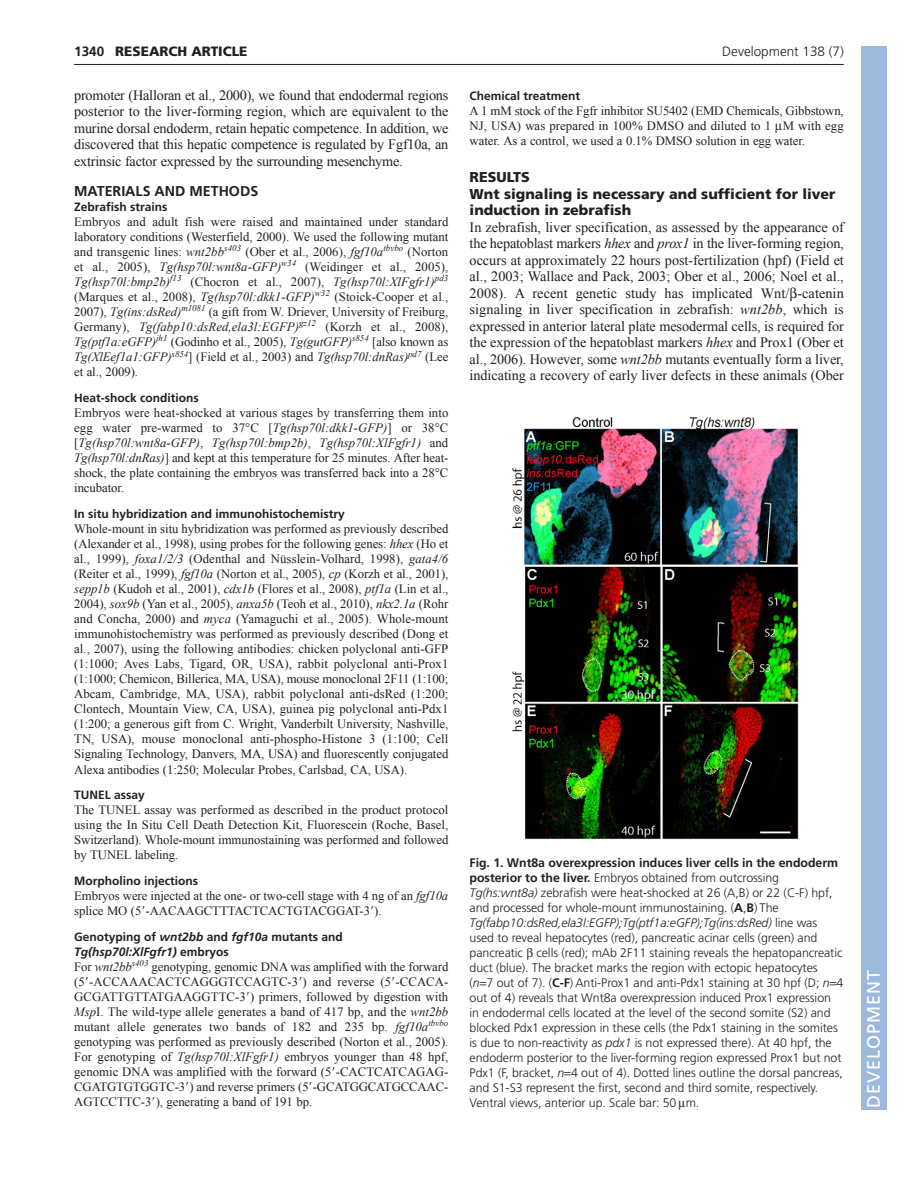
<style>
.page{position:relative;width:918px;height:1188px;background:#fff}
.page>*{position:absolute;margin:0;border:0;box-sizing:border-box;transform-origin:0 0}
.t1{font:18px "Frutiger LT Std";letter-spacing:.055em;color:#fff}
.t2{font:14.25px/16.5px "Times New Roman";letter-spacing:-.01em;color:#231f20;text-align:justify}
.t3{font:900 14.25px/16.5px "Frutiger LT Std";color:#231f20}
.t4{font:700 14.25px "Frutiger LT Std";color:#231f20}
.t5{font:300 13.5px "Frutiger LT Std";color:#231f20}
.t6{font:900 13.5px "Frutiger LT Std";color:#231f20}
.t7{font:700 13.5px "Frutiger LT Std";color:#231f20}
.t8{font:12.75px/15px "Times New Roman";letter-spacing:-.005em;color:#231f20;text-align:justify}
.t9{font:300 12.3px/15px "Frutiger LT Std";letter-spacing:-.005em;color:#231f20}
.t10{font:700 12px/15px "Frutiger LT Std";color:#231f20}
.s1{font-style:italic}
.s2{font-family:"Mathematical Pi One"}
.s3{font-weight:700}
</style>
<div class="page">
<hr style="left:74px;top:64px;width:770px;height:1px;background:#231f20">
<img style="left:512px;top:417px;width:287px;height:423px">
<div style="left:861px;top:46px;width:25px;height:1064px;background:#9cb9db"></div>
<p class="t6" style="left:115px;top:45px;width:134px">RESEARCH ARTICLE</p>
<p class="t5" style="left:722px;top:46px;width:123px">Development 138 (7)</p>
<p class="t7" style="left:74px;top:46px;width:32px">1340</p>
<p class="t2" style="left:74px;top:87px;width:376px">promoter (Halloran et al., 2000), we found that endodermal regions posterior to the liver-forming region, which are equivalent to the murine dorsal endoderm, retain hepatic competence. In addition, we discovered that this hepatic competence is regulated by Fgf10a, an extrinsic factor expressed by the surrounding mesenchyme.</p>
<p class="t4" style="left:74px;top:185px;width:186px">MATERIALS AND METHODS</p>
<p class="t10" style="left:74px;top:200px;width:95px">Zebrafish strains</p>
<p class="t8" style="left:74px;top:214px;width:376px">Embryos and adult fish were raised and maintained under standard laboratory conditions (Westerfield, 2000). We used the following mutant and transgenic lines: <span class="s1">wnt2bb</span><sup>s403</sup> (Ober et al., 2006), <span class="s1">fgf10a</span><sup>tbvbo</sup> (Norton et al., 2005), <span class="s1">Tg(hsp70l:wnt8a-GFP)</span><sup>w34</sup> (Weidinger et al., 2005), <span class="s1">Tg(hsp70l:bmp2b)</span><sup>f13</sup> (Chocron et al., 2007), <span class="s1">Tg(hsp70l:XlFgfr1)</span><sup>pd3 </sup>(Marques et al., 2008), <span class="s1">Tg(hsp70l:dkk1-GFP)</span><sup>w32</sup> (Stoick-Cooper et al., 2007), <span class="s1">Tg(ins:dsRed)</span><sup>m1081</sup> (a gift from W. Driever, University of Freiburg, Germany), <span class="s1">Tg(fabp10:dsRed,ela3l:EGFP)</span><sup>gz12</sup> (Korzh et al., 2008), <span class="s1">Tg(ptf1a:eGFP)</span><sup>jh1</sup> (Godinho et al., 2005), <span class="s1">Tg(gutGFP)</span><sup>s854</sup> [also known as <span class="s1">Tg(XlEef1a1:GFP)</span><sup>s854</sup>] (Field et al., 2003) and <span class="s1">Tg(hsp70l:dnRas)</span><sup>pd7</sup> (Lee et al., 2009).</p>
<p class="t10" style="left:74px;top:391px;width:126px">Heat-shock conditions</p>
<p class="t8" style="left:74px;top:405px;width:376px">Embryos were heat-shocked at various stages by transferring them into egg water pre-warmed to 37°C [<span class="s1">Tg(hsp70l:dkk1-GFP)</span>] or 38°C [<span class="s1">Tg(hsp70l:wnt8a-GFP)</span>, <span class="s1">Tg(hsp70l:bmp2b)</span>, <span class="s1">Tg(hsp70l:XlFgfr1)</span> and <span class="s1">Tg(hsp70l:dnRas)</span>] and kept at this temperature for 25 minutes. After heat&shy;shock, the plate containing the embryos was transferred back into a 28°C incubator.</p>
<p class="t10" style="left:74px;top:507px;width:272px">In situ hybridization and immunohistochemistry</p>
<p class="t8" style="left:74px;top:521px;width:376px">Whole-mount in situ hybridization was performed as previously described (Alexander et al., 1998), using probes for the following genes: <span class="s1">hhex</span> (Ho et al., 1999), <span class="s1">foxa1/2/3</span> (Odenthal and Nüsslein-Volhard, 1998), <span class="s1">gata4/6 </span>(Reiter et al., 1999), <span class="s1">fgf10a</span> (Norton et al., 2005), <span class="s1">cp</span> (Korzh et al., 2001), <span class="s1">sepp1b</span> (Kudoh et al., 2001), <span class="s1">cdx1b</span> (Flores et al., 2008), <span class="s1">ptf1a</span> (Lin et al., 2004), <span class="s1">sox9b</span> (Yan et al., 2005), <span class="s1">anxa5b</span> (Teoh et al., 2010), <span class="s1">nkx2.1a</span> (Rohr and Concha, 2000) and <span class="s1">myca</span> (Yamaguchi et al., 2005). Whole-mount immunohistochemistry was performed as previously described (Dong et al., 2007), using the following antibodies: chicken polyclonal anti-GFP (1:1000; Aves Labs, Tigard, OR, USA), rabbit polyclonal anti-Prox1 (1:1000; Chemicon, Billerica, MA, USA), mouse monoclonal 2F11 (1:100; Abcam, Cambridge, MA, USA), rabbit polyclonal anti-dsRed (1:200; Clontech, Mountain View, CA, USA), guinea pig polyclonal anti-Pdx1 (1:200; a generous gift from C. Wright, Vanderbilt University, Nashville, TN, USA), mouse monoclonal anti-phospho-Histone 3 (1:100; Cell Signaling Technology, Danvers, MA, USA) and fluorescently conjugated Alexa antibodies (1:250; Molecular Probes, Carlsbad, CA, USA).</p>
<p class="t10" style="left:74px;top:789px;width:72px">TUNEL assay</p>
<p class="t8" style="left:74px;top:803px;width:376px">The TUNEL assay was performed as described in the product protocol using the In Situ Cell Death Detection Kit, Fluorescein (Roche, Basel, Switzerland). Whole-mount immunostaining was performed and followed by TUNEL labeling.</p>
<p class="t10" style="left:74px;top:874px;width:125px">Morpholino injections</p>
<p class="t8" style="left:74px;top:888px;width:376px">Embryos were injected at the one- or two-cell stage with 4 ng of an <span class="s1">fgf10a </span>splice MO (5<span class="s2">-</span>-AACAAGCTTTACTCACTGTACGGAT-3<span class="s2">-</span>).</p>
<p class="t10" style="left:74px;top:930px;width:270px">Genotyping of <span class="s1">wnt2bb</span> and <span class="s1">fgf10a</span> mutants and<br><span class="s1">Tg(hsp70l:XlFgfr1)</span> embryos</p>
<p class="t8" style="left:74px;top:959px;width:376px">For <span class="s1">wnt2bb</span><sup>s403</sup> genotyping, genomic DNA was amplified with the forward (5<span class="s2">-</span>-ACCAAACACTCAGGGTCCAGTC-3<span class="s2">-</span>) and reverse (5<span class="s2">-</span>-CCACA - GCGATTGTTATGAAGGTTC-3<span class="s2">-</span>) primers, followed by digestion with <span class="s1">Msp</span>I. The wild-type allele generates a band of 417 bp, and the <span class="s1">wnt2bb </span>mutant allele generates two bands of 182 and 235 bp. <span class="s1">fgf10a</span><sup>tbvbo </sup>genotyping was performed as previously described (Norton et al., 2005).<br>For genotyping of <span class="s1">Tg(hsp70l:XlFgfr1)</span> embryos younger than 48 hpf, genomic DNA was amplified with the forward (5<span class="s2">-</span>-CACTCATCAGAG - CGAT GTGTGGTC-3<span class="s2">-</span>) and reverse primers (5<span class="s2">-</span>-GCATGGCATGCCAAC - AGTCCTTC-3<span class="s2">-</span>), generating a band of 191 bp.</p>
<p class="t10" style="left:470px;top:89px;width:112px">Chemical treatment</p>
<p class="t8" style="left:470px;top:103px;width:376px">A 1 mM stock of the Fgfr inhibitor SU5402 (EMD Chemicals, Gibbstown, NJ, USA) was prepared in 100% DMSO and diluted to 1 M with egg water. As a control, we used a 0.1% DMSO solution in egg water.</p>
<p class="t3" style="left:470px;top:170px;width:367px">RESULTS<br>Wnt signaling is necessary and sufficient for liver induction in zebrafish</p>
<p class="t2" style="left:470px;top:219px;width:376px">In zebrafish, liver specification, as assessed by the appearance of the hepatoblast markers <span class="s1">hhex</span> and <span class="s1">prox1</span> in the liver-forming region, occurs at approximately 22 hours post-fertilization (hpf) (Field et al., 2003; Wallace and Pack, 2003; Ober et al., 2006; Noel et al., 2008). A recent genetic study has implicated Wnt/ -catenin signaling in liver specification in zebrafish: <span class="s1">wnt2bb</span>, which is expressed in anterior lateral plate mesodermal cells, is required for the expression of the hepatoblast markers <span class="s1">hhex</span> and Prox1 (Ober et al., 2006). However, some <span class="s1">wnt2bb</span> mutants eventually form a liver, indicating a recovery of early liver defects in these animals (Ober</p>
<p class="t9" style="left:470px;top:856px;width:375px"><span class="s3">Fig. 1. Wnt8a overexpression induces liver cells in the endoderm posterior to the liver.</span> Embryos obtained from outcrossing <span class="s1">Tg(hs:wnt8a)</span> zebrafish were heat-shocked at 26 (A,B) or 22 (C-F) hpf, and processed for whole-mount immunostaining. (<span class="s3">A</span>,<span class="s3">B</span>) The <span class="s1">Tg(fabp10:dsRed,ela3l:EGFP);Tg(ptf1a:eGFP);Tg(ins:dsRed)</span> line was used to reveal hepatocytes (red), pancreatic acinar cells (green) and pancreatic cells (red); mAb 2F11 staining reveals the hepatopancreatic duct (blue). The bracket marks the region with ectopic hepatocytes<br>(<span class="s1">n</span> 7 out of 7). (<span class="s3">C-F</span>) Anti-Prox1 and anti-Pdx1 staining at 30 hpf (D; <span class="s1">n</span> 4 out of 4) reveals that Wnt8a overexpression induced Prox1 expression in endodermal cells located at the level of the second somite (S2) and blocked Pdx1 expression in these cells (the Pdx1 staining in the somites is due to non-reactivity as <span class="s1">pdx1</span> is not expressed there). At 40 hpf, the endoderm posterior to the liver-forming region expressed Prox1 but not Pdx1 (F, bracket, <span class="s1">n</span> 4 out of 4). Dotted lines outline the dorsal pancreas, and S1-S3 represent the first, second and third somite, respectively.<br>Ventral views, anterior up. Scale bar: 50 m.</p>
<h1 class="t1" style="left:863px;top:1108px;width:140px;rotate:-90deg">DEVELOPMENT</h1>
</div>
